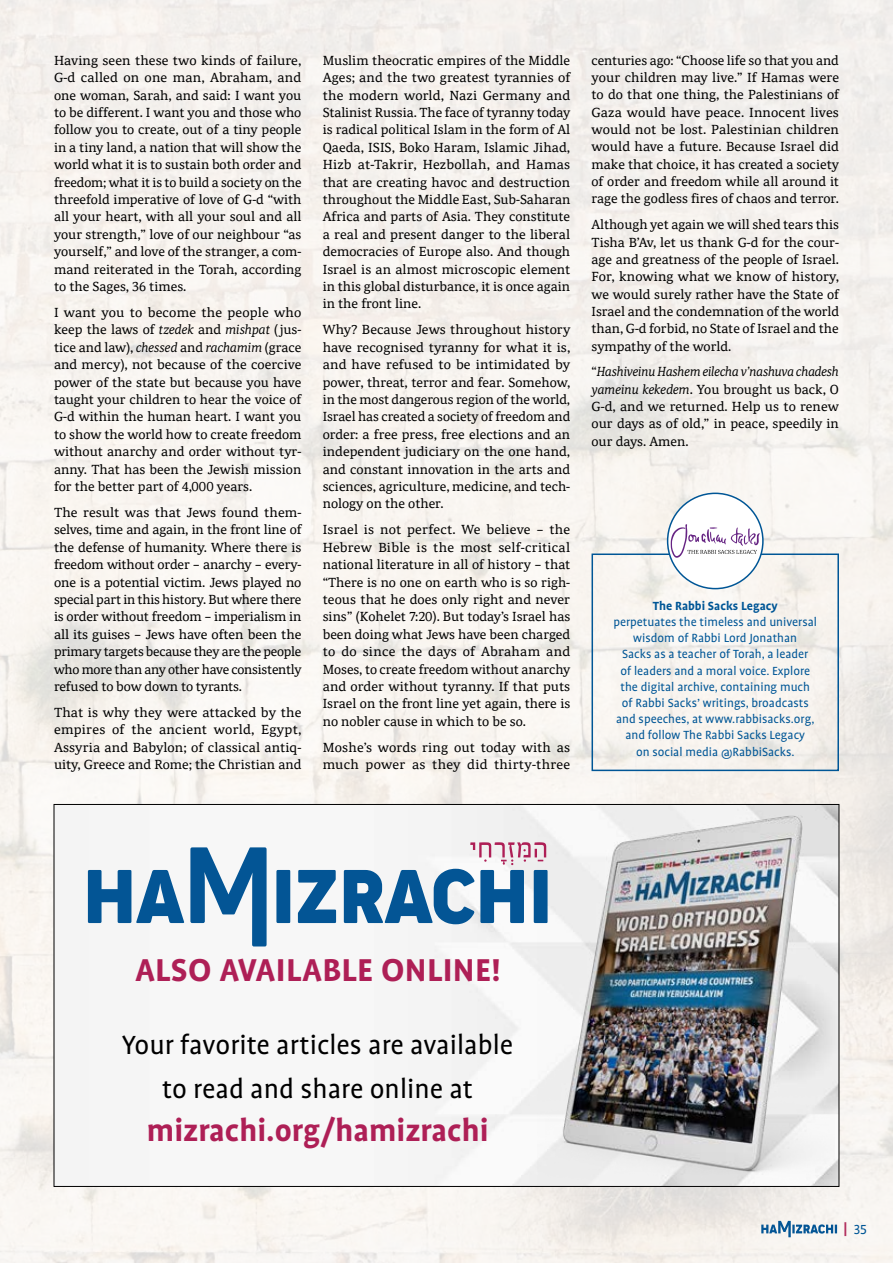
<style>
.page{position:relative;width:893px;height:1263px;background:#fff}
.page>*{position:absolute;margin:0;border:0;box-sizing:border-box;transform-origin:0 0}
.t1{font:700 36.15px "Profile Pro";letter-spacing:.01em;color:#ae1f56}
.t2{font:700 34.5px "Profile Pro";color:#ae1f56}
.t3{font:30px/43.5px "Profile Pro";color:#000;text-align:center}
.t4{font:15px "Profile Pro";color:#005696}
.t5{font:14.25px/17.4px "Noam Text";color:#000;text-align:justify}
.t6{font:13.5px/16.2px "Profile Pro";color:#005696;text-align:center}
.t7{font:700 13.5px "Profile Pro";color:#005696}
.s1{font-style:italic}
.s2{font-weight:700;color:#b12b5b}
</style>
<div class="page">
<img style="left:0;top:0;width:893px;height:1263px">
<div style="left:591px;top:553px;width:248px;height:218px;border:2px solid #005696"></div>
<div style="left:668px;top:493px;width:95px;height:96px;background:#fff;border-radius:50%"></div>
<svg style="left:671px;top:524px;width:89px;height:34px"></svg>
<div style="left:667px;top:493px;width:97px;height:96px;border:2px solid #005696;border-radius:50%"></div>
<img style="left:56px;top:806px;width:781px;height:378px">
<img style="left:538px;top:798px;width:296px;height:397px">
<svg style="left:344px;top:842px;width:204px;height:82px"></svg>
<svg style="left:298px;top:870px;width:38px;height:53px"></svg>
<svg style="left:276px;top:870px;width:14px;height:53px"></svg>
<svg style="left:190px;top:847px;width:77px;height:99px"></svg>
<svg style="left:88px;top:870px;width:96px;height:53px"></svg>
<svg style="left:761px;top:1221px;width:76px;height:16px"></svg>
<p class="t5" style="left:54px;top:51px;width:249px">Having seen these two kinds of failure, G-d called on one man, Abraham, and one woman, Sarah, and said: I want you to be different. I want you and those who follow you to create, out of a tiny people in a tiny land, a nation that will show the world what it is to sustain both order and freedom; what it is to build a society on the threefold imperative of love of G-d “with all your heart, with all your soul and all your strength,” love of our neighbour “as yourself,” and love of the stranger, a com&shy;mand reiterated in the Torah, according to the Sages, 36 times.</p>
<p class="t5" style="left:54px;top:304px;width:249px">I want you to become the people who keep the laws of <span class="s1">tzedek</span> and <span class="s1">mishpat</span> (jus&shy;tice and law), <span class="s1">chessed</span> and <span class="s1">rachamim</span> (grace and mercy), not because of the coercive power of the state but because you have taught your children to hear the voice of G-d within the human heart. I want you to show the world how to create freedom without anarchy and order without tyr&shy;anny. That has been the Jewish mission for the better part of 4,000 years.</p>
<p class="t5" style="left:54px;top:504px;width:249px">The result was that Jews found them&shy;selves, time and again, in the front line of the defense of humanity. Where there is freedom without order – anarchy – every&shy;one is a potential victim. Jews played no special part in this history. But where there is order without freedom – imperialism in all its guises – Jews have often been the primary targets because they are the people who more than any other have consistently refused to bow down to tyrants.</p>
<p class="t5" style="left:54px;top:704px;width:249px">That is why they were attacked by the empires of the ancient world, Egypt, Assyria and Babylon; of classical antiq&shy;uity, Greece and Rome; the Christian and</p>
<p class="t5" style="left:323px;top:51px;width:249px">Muslim theocratic empires of the Middle Ages; and the two greatest tyrannies of the modern world, Nazi Germany and Stalinist Russia. The face of tyranny today is radical political Islam in the form of Al Qaeda, ISIS, Boko Haram, Islamic Jihad, Hizb at-Takrir, Hezbollah, and Hamas that are creating havoc and destruction throughout the Middle East, Sub-Saharan Africa and parts of Asia. They constitute a real and present danger to the liberal democracies of Europe also. And though Israel is an almost microscopic element in this global disturbance, it is once again in the front line.</p>
<p class="t5" style="left:323px;top:321px;width:249px">Why? Because Jews throughout history have recognised tyranny for what it is, and have refused to be intimidated by power, threat, terror and fear. Somehow, in the most dangerous region of the world, Israel has created a society of freedom and order: a free press, free elections and an independent judiciary on the one hand, and constant innovation in the arts and sciences, agriculture, medicine, and tech&shy;nology on the other.</p>
<p class="t5" style="left:323px;top:521px;width:249px">Israel is not perfect. We believe – the Hebrew Bible is the most self-critical national literature in all of history – that “There is no one on earth who is so righ&shy;teous that he does only right and never sins” (Kohelet 7:20). But today’s Israel has been doing what Jews have been charged to do since the days of Abraham and Moses, to create freedom without anarchy and order without tyranny. If that puts Israel on the front line yet again, there is no nobler cause in which to be so.</p>
<p class="t5" style="left:323px;top:738px;width:249px">Moshe’s words ring out today with as much power as they did thirty-three</p>
<p class="t5" style="left:591px;top:51px;width:249px">centuries ago: “Choose life so that you and your children may live.” If Hamas were to do that one thing, the Palestinians of Gaza would have peace. Innocent lives would not be lost. Palestinian children would have a future. Because Israel did make that choice, it has created a society of order and freedom while all around it rage the godless fires of chaos and terror.</p>
<p class="t5" style="left:591px;top:216px;width:249px">Although yet again we will shed tears this Tisha B’Av, let us thank G-d for the cour&shy;age and greatness of the people of Israel.<br>For, knowing what we know of history, we would surely rather have the State of Israel and the condemnation of the world than, G-d forbid, no State of Israel and the sympathy of the world.</p>
<p class="t5" style="left:591px;top:363px;width:249px">“<span class="s1">Hashiveinu Hashem eilecha v’nashuva chadesh yameinu kekedem</span>. You brought us back, O G-d, and we returned. Help us to renew our days as of old,” in peace, speedily in our days. Amen.</p>
<p class="t7" style="left:653px;top:598px;width:127px">The Rabbi Sacks Legacy</p>
<p class="t6" style="left:613px;top:614px;width:205px">perpetuates the timeless and universal wisdom of Rabbi Lord Jonathan<br>Sacks as a teacher of Torah, a leader<br>of leaders and a moral voice. Explore the digital archive, containing much of Rabbi Sacks’ writings, broadcasts and speeches, at www.rabbisacks.org, and follow The Rabbi Sacks Legacy<br>on social media @RabbiSacks.</p>
<h1 class="t1" style="left:135px;top:948px;width:367px">ALSO AVAILABLE ONLINE!</h1>
<h3 class="t3" style="left:122px;top:1024px;width:392px">Your favorite articles are available to read and share online at</h3>
<h2 class="t2" style="left:147px;top:1110px;width:343px">mizrachi.org/hamizrachi</h2>
<p class="t4" style="left:843px;top:1221px;width:25px"><span class="s2">|</span> 35</p>
</div>
